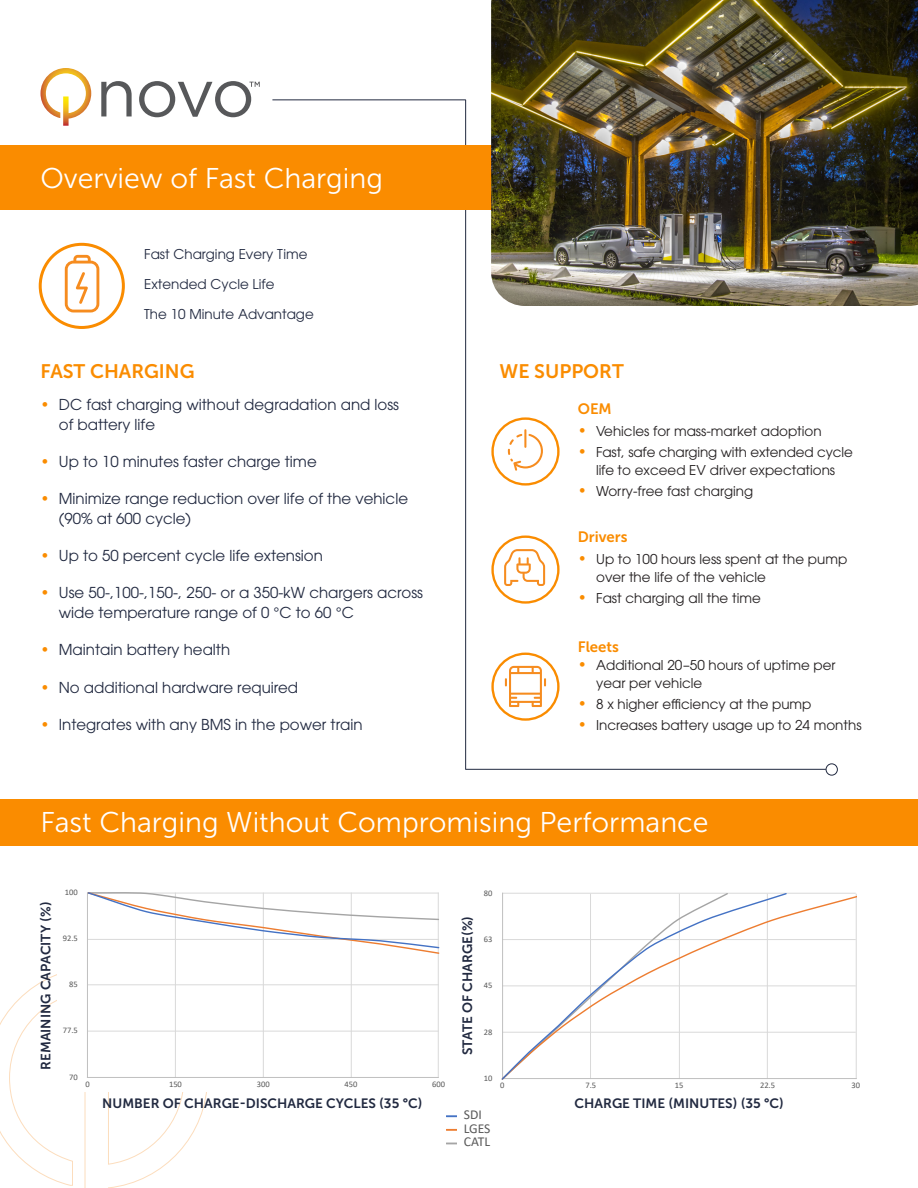
<style>
.page{position:relative;width:918px;height:1188px;background:#fff}
.page>*{position:absolute;margin:0;border:0;box-sizing:border-box;transform-origin:0 0}
.t1{font:28.5px "Museo Sans 300";color:#fff}
.Heading_-_sub_1{font:19.5px "Museo Sans 700";color:#fa8c00}
.t2{font:16.95px "Calibri";color:#000}
.t3{font:15px/19.5px "ITC Avant Garde Pro";color:#212940}
.t4{font:15px "Museo Sans 700";color:#fa8c00}
.t5{font:13.65px/13.6px "Calibri";color:#595959}
.t6{font:13.5px/18px "ITC Avant Garde Pro";color:#231f20}
.Heading_-_sub_1-2{font:13.5px "Museo Sans 700";color:#212940}
.t7{font:13.5px "ITC Avant Garde Pro";color:#212940}
.t8{font:8.55px/8.6px "Calibri";color:#595959}
.s1{color:#fa8c00}
.s2{font-size:15px;color:#fa8c00}
</style>
<div class="page">
<svg style="left:0;top:974px;width:207px;height:214px"></svg>
<hr style="left:465px;top:100px;width:1px;height:670px;background:#212940">
<div style="left:0;top:145px;width:526px;height:65px;background:#fa8c00"></div>
<div style="left:0;top:799px;width:918px;height:47px;background:#fa8c00"></div>
<svg style="left:40px;top:68px;width:51px;height:58px"></svg>
<svg style="left:101px;top:81px;width:31px;height:35px"></svg>
<svg style="left:139px;top:81px;width:121px;height:36px"></svg>
<img style="left:491px;top:0;width:427px;height:306px">
<hr style="left:272px;top:100px;width:194px;height:1px;background:#212940">
<hr style="left:465px;top:769px;width:361px;height:1px;background:#212940">
<div style="left:826px;top:764px;width:12px;height:11px;border:1px solid #212940;border-radius:50%"></div>
<div style="left:39px;top:243px;width:86px;height:86px;border:3px solid #fa8c00;border-radius:50%"></div>
<svg style="left:65px;top:255px;width:34px;height:57px"></svg>
<div style="left:491px;top:417px;width:69px;height:69px;border:2px solid #fa8c00;border-radius:50%"></div>
<svg style="left:508px;top:429px;width:35px;height:42px"></svg>
<div style="left:491px;top:535px;width:69px;height:69px;border:2px solid #fa8c00;border-radius:50%"></div>
<svg style="left:504px;top:549px;width:41px;height:37px"></svg>
<div style="left:491px;top:653px;width:69px;height:68px;border:2px solid #fa8c00;border-radius:50%"></div>
<svg style="left:505px;top:666px;width:41px;height:41px"></svg>
<div style="left:57px;top:887px;width:394px;height:205px;background:#fff"></div>
<hr style="left:175px;top:893px;width:1px;height:185px;background:#d9d9d9">
<hr style="left:263px;top:893px;width:1px;height:185px;background:#d9d9d9">
<hr style="left:351px;top:893px;width:1px;height:185px;background:#d9d9d9">
<hr style="left:438px;top:893px;width:1px;height:185px;background:#d9d9d9">
<hr style="left:88px;top:1031px;width:351px;height:1px;background:#d9d9d9">
<hr style="left:88px;top:984px;width:351px;height:1px;background:#d9d9d9">
<hr style="left:87px;top:893px;width:1px;height:184px;background:#bfbfbf">
<hr style="left:87px;top:1077px;width:351px;height:1px;background:#bfbfbf">
<svg style="left:87px;top:892px;width:353px;height:62px"></svg>
<svg style="left:446px;top:1115px;width:11px;height:2px"></svg>
<svg style="left:446px;top:1129px;width:11px;height:2px"></svg>
<svg style="left:787px;top:893px;width:70px;height:186px"></svg>
<svg style="left:501px;top:893px;width:286px;height:187px"></svg>
<p class="t1" style="left:40px;top:163px;width:344px">Overview of Fast Charging</p>
<p class="t7" style="left:144px;top:246px;width:165px">Fast Charging Every Time</p>
<p class="t7" style="left:144px;top:276px;width:132px">Extended Cycle Life</p>
<p class="t7" style="left:144px;top:306px;width:171px">The 10 Minute Advantage</p>
<p class="Heading_-_sub_1" style="left:40px;top:360px;width:156px">FAST CHARGING</p>
<p class="Heading_-_sub_1" style="left:500px;top:360px;width:126px">WE SUPPORT</p>
<p class="t3" style="left:59px;top:395px;width:342px;text-indent:-18px"><span class="s1">•</span> DC fast charging without degradation and loss of battery life</p>
<p class="t3" style="left:40px;top:451px;width:278px"><span class="s1">•</span> Up to 10 minutes faster charge time</p>
<p class="t3" style="left:59px;top:489px;width:351px;text-indent:-18px"><span class="s1">•</span> Minimize range reduction over life of the vehicle (90% at 600 cycle)</p>
<p class="t3" style="left:40px;top:546px;width:284px"><span class="s1">•</span> Up to 50 percent cycle life extension</p>
<p class="t3" style="left:59px;top:583px;width:366px;text-indent:-18px"><span class="s1">•</span> Use 50-,100-,150-, 250- or a 350-kW chargers across wide temperature range of 0 °C to 60 °C</p>
<p class="t3" style="left:40px;top:640px;width:191px"><span class="s1">•</span> Maintain battery health</p>
<p class="t3" style="left:40px;top:677px;width:259px"><span class="s1">•</span> No additional hardware required</p>
<p class="t3" style="left:40px;top:714px;width:324px"><span class="s1">•</span> Integrates with any BMS in the power train</p>
<p class="t4" style="left:578px;top:400px;width:36px">OEM</p>
<p class="t6" style="left:578px;top:422px;width:245px"><span class="s2">•</span> Vehicles for mass-market adoption</p>
<p class="t6" style="left:578px;top:443px;width:277px;text-align:center"><span class="s2">•</span> Fast, safe charging with extended cycle life to exceed EV driver expectations</p>
<p class="t6" style="left:578px;top:482px;width:177px"><span class="s2">•</span> Worry-free fast charging</p>
<p class="t4" style="left:578px;top:529px;width:51px">Drivers</p>
<p class="t6" style="left:596px;top:550px;width:253px;text-indent:-18px"><span class="s2">•</span> Up to 100 hours less spent at the pump over the life of the vehicle</p>
<p class="t6" style="left:578px;top:589px;width:185px"><span class="s2">•</span> Fast charging all the time</p>
<p class="t4" style="left:578px;top:639px;width:43px">Fleets</p>
<p class="t6" style="left:596px;top:656px;width:241px;text-indent:-18px"><span class="s2">•</span> Additional 20–50 hours of uptime per year per vehicle</p>
<p class="t6" style="left:578px;top:695px;width:235px"><span class="s2">•</span> 8 x higher efficiency at the pump</p>
<p class="t6" style="left:578px;top:716px;width:285px"><span class="s2">•</span> Increases battery usage up to 24 months</p>
<p class="t1" style="left:40px;top:807px;width:670px">Fast Charging Without Compromising Performance</p>
<p class="Heading_-_sub_1-2" style="left:38px;top:1070px;width:170px;rotate:-90deg">REMAINING CAPACITY (%)</p>
<p class="t2" style="left:28px;top:1064px;width:161px;rotate:-90deg">Remaining capacity (%)</p>
<p class="t8" style="left:65px;top:888px;width:14px">100</p>
<p class="t8" style="left:484px;top:889px;width:10px">80</p>
<p class="t8" style="left:63px;top:934px;width:17px">92.5</p>
<p class="t8" style="left:69px;top:980px;width:10px">85</p>
<p class="t8" style="left:63px;top:1026px;width:17px">77.5</p>
<p class="Heading_-_sub_1-2" style="left:460px;top:1055px;width:141px;rotate:-90deg">STATE OF CHARGE(%)</p>
<p class="t2" style="left:451px;top:1054px;width:127px;rotate:-90deg">State of charge(%)</p>
<p class="t8" style="left:484px;top:935px;width:10px">63</p>
<p class="t8" style="left:478px;top:975px;width:18px">LGES<br>CATL</p>
<p class="t8" style="left:484px;top:981px;width:10px">45</p>
<p class="t8" style="left:484px;top:1028px;width:10px">28</p>
<p class="t8" style="left:69px;top:1072px;width:10px">70</p>
<p class="t8" style="left:86px;top:1079px;width:6px">0</p>
<p class="t8" style="left:169px;top:1079px;width:14px">150</p>
<p class="t8" style="left:257px;top:1079px;width:14px">300</p>
<p class="t8" style="left:344px;top:1079px;width:14px">450</p>
<p class="t8" style="left:432px;top:1079px;width:14px">600</p>
<p class="t8" style="left:484px;top:1074px;width:10px">10</p>
<p class="t8" style="left:500px;top:1081px;width:6px">0</p>
<p class="t8" style="left:585px;top:1081px;width:12px">7.5</p>
<p class="t8" style="left:675px;top:1081px;width:10px">15</p>
<p class="t8" style="left:760px;top:1081px;width:17px">22.5</p>
<p class="t8" style="left:852px;top:1081px;width:10px">30</p>
<p class="t2" style="left:584px;top:1086px;width:155px">Charge time (minutes)</p>
<p class="t2" style="left:159px;top:1088px;width:242px">Number of charge-discharge cycles</p>
<p class="Heading_-_sub_1-2" style="left:102px;top:1096px;width:322px">NUMBER OF CHARGE-DISCHARGE CYCLES (35 °C)</p>
<p class="Heading_-_sub_1-2" style="left:575px;top:1096px;width:211px">CHARGE TIME (MINUTES) (35 °C)</p>
<p class="t5" style="left:464px;top:1107px;width:28px">SDI<br>LGES<br>CATL</p>
</div>
